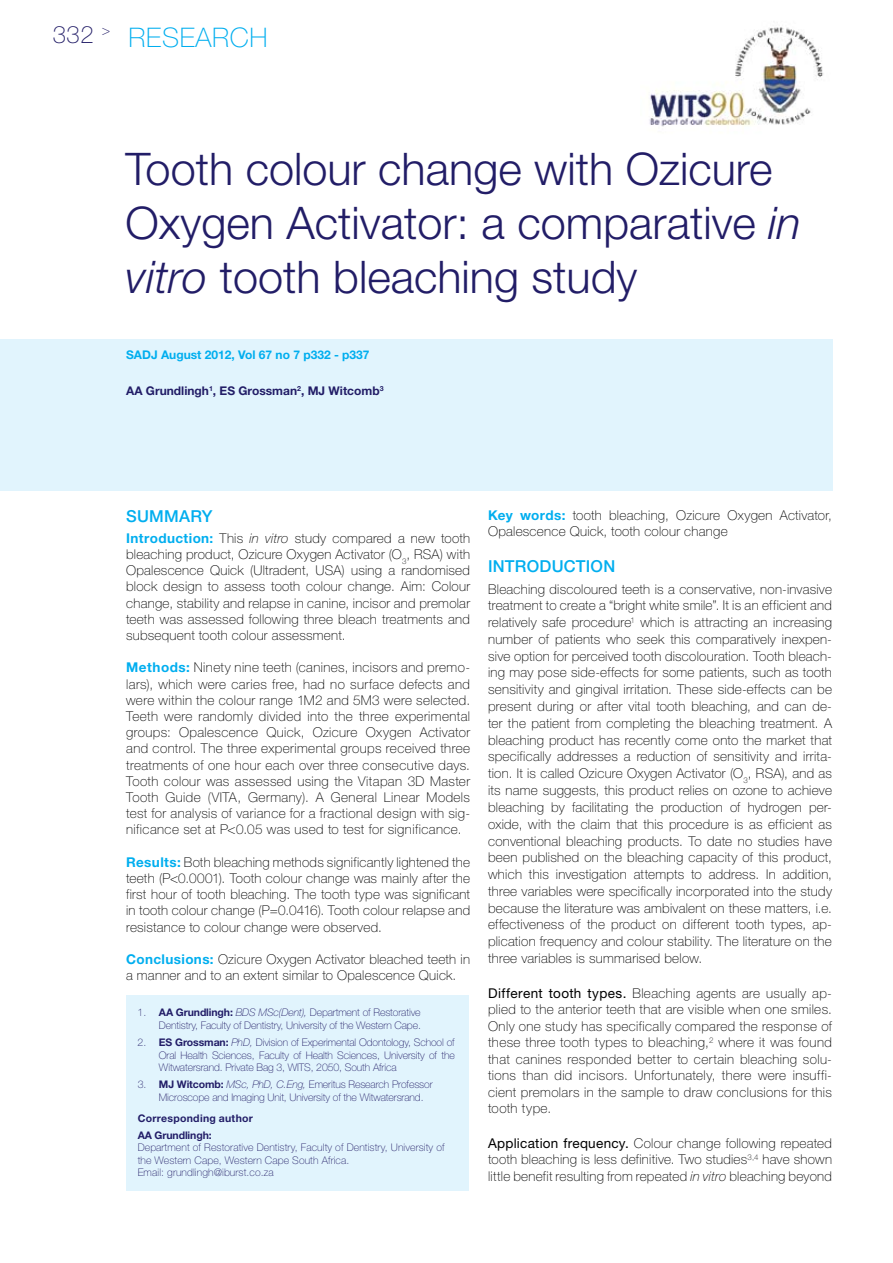
<style>
.page{position:relative;width:893px;height:1263px;background:#fff}
.page>*{position:absolute;margin:0;border:0;box-sizing:border-box;transform-origin:0 0}
.t1{font:300 45px/54px "Helvetica Neue LT Std";color:#221d67}
.t2{font:100 27px "Helvetica Neue LT Std";letter-spacing:.1em;color:#00aeef}
.t3{font:500 16.5px "Helvetica Neue LT Std";letter-spacing:.01em;color:#00aeef}
.t4{font:100 13.5px/16.2px "Helvetica Neue LT Std";letter-spacing:.02em;color:#000;text-align:justify}
.t5{font:700 12px "Helvetica Neue LT Std";color:#221d67}
.t6{font:700 12px "Helvetica Neue LT Std";color:#00aeef}
.t7{font:100 10.5px/12.6px "Helvetica Neue LT Std";letter-spacing:-.01em;color:#221d67;text-align:right}
.t8{font:100 10.5px/12.6px "Helvetica Neue LT Std";letter-spacing:.01em;color:#221d67}
.t9{font:700 10.5px/16.8px "Helvetica Neue LT Std";letter-spacing:.025em;color:#221d67}
.s1{font-size:24px;color:#221d67}
.s2{font-style:italic}
.s3{font-weight:700;color:#00aeef}
.s4{font-weight:700}
.s5{font-weight:400}
</style>
<div class="page">
<div style="left:0;top:339px;width:832px;height:151px;background:#e1f4fd"></div>
<div style="left:126px;top:995px;width:343px;height:196px;background:#e1f4fd"></div>
<img style="left:649px;top:27px;width:175px;height:100px">
<h2 class="t2" style="left:53px;top:22px;width:162px"><span class="s1">332</span> <sup>&gt;</sup> research</h2>
<h1 class="t1" style="left:126px;top:141px;width:677px">Tooth colour change with Ozicure<br>Oxygen Activator: a comparative <span class="s2">in vitro</span> tooth bleaching study</h1>
<p class="t6" style="left:126px;top:347px;width:245px">SADJ August 2012, Vol 67 no 7 p332 - p337</p>
<p class="t5" style="left:126px;top:383px;width:259px">AA Grundlingh<sup>1</sup>, ES Grossman<sup>2</sup>, MJ Witcomb<sup>3</sup></p>
<p class="t3" style="left:126px;top:506px;width:88px">SU MMARY</p>
<p class="t4" style="left:126px;top:530px;width:345px"><span class="s3">Introduction:</span> This <span class="s2">in vitro</span> study compared a new tooth bleaching product, Ozicure Oxygen Activator (O<sub>3</sub>, RSA) with Opalescence Quick (Ultradent, USA) using a randomised block design to assess tooth colour change. Aim: Colour change, stability and relapse in canine, incisor and premolar teeth was assessed following three bleach treatments and subsequent tooth colour assessment.</p>
<p class="t4" style="left:126px;top:659px;width:345px"><span class="s3">Methods:</span> Ninety nine teeth (canines, incisors and premo&shy;lars), which were caries free, had no surface defects and were within the colour range 1M2 and 5M3 were selected.<br>Teeth were randomly divided into the three experimental groups: Opalescence Quick, Ozicure Oxygen Activator and control. The three experimental groups received three treatments of one hour each over three consecutive days.<br>Tooth colour was assessed using the Vitapan 3D Master Tooth Guide (VITA, Germany). A General Linear Models test for analysis of variance for a fractional design with sig&shy;nificance set at P&lt;0.05 was used to test for significance.</p>
<p class="t4" style="left:126px;top:854px;width:346px"><span class="s3">Results:</span> Both bleaching methods significantly lightened the teeth (P&lt;0.0001). Tooth colour change was mainly after the first hour of tooth bleaching. The tooth type was significant in tooth colour change (P=0.0416). Tooth colour relapse and resistance to colour change were observed.</p>
<p class="t4" style="left:126px;top:951px;width:345px"><span class="s3">Conclusions:</span> Ozicure Oxygen Activator bleached teeth in a manner and to an extent similar to Opalescence Quick.</p>
<p class="t7" style="left:138px;top:1006px;width:285px">1. <span class="s4">AA Grundlingh:</span> <span class="s2">BDS MSc(Dent),</span> Department of Restorative<br>Dentistry, Faculty of Dentistry, University of the Western Cape.</p>
<p class="t7" style="left:159px;top:1036px;width:297px;text-align:justify;text-indent:-21px">2. <span class="s4">ES Grossman:</span> <span class="s2">PhD,</span> Division of Experimental Odontology, School of Oral Health Sciences, Faculty of Health Sciences, University of the Witwatersrand. Private Bag 3, WITS, 2050, South Africa</p>
<p class="t7" style="left:159px;top:1078px;width:275px;text-align:left;text-indent:-21px">3. <span class="s4">MJ Witcomb:</span> <span class="s2">MSc, PhD, C.Eng,</span> Emeritus Research Professor<br>Microscope and Imaging Unit, University of the Witwatersrand.</p>
<p class="t9" style="left:138px;top:1109px;width:117px">Corresponding author<br>AA Grundlingh:</p>
<p class="t8" style="left:138px;top:1141px;width:309px">Department of Restorative Dentistry, Faculty of Dentistry, University of the Western Cape, Western Cape South Africa.<br>Email: grundlingh@iburst.co.za</p>
<p class="t4" style="left:488px;top:507px;width:345px"><span class="s3">Key words:</span> tooth bleaching, Ozicure Oxygen Activator,<br>Opalescence Quick, tooth colour change</p>
<p class="t3" style="left:488px;top:557px;width:52px">INTRODU</p>
<p class="t3" style="left:564px;top:557px;width:33px">CTION</p>
<p class="t4" style="left:488px;top:580px;width:345px;line-height:16.8px">Bleaching discoloured teeth is a conservative, non-invasive treatment to create a “bright white smile”. It is an efficient and relatively safe procedure<sup>1</sup> which is attracting an increasing number of patients who seek this comparatively inexpen&shy;sive option for perceived tooth discolouration. Tooth bleach&shy;ing may pose side-effects for some patients, such as tooth sensitivity and gingival irritation. These side-effects can be present during or after vital tooth bleaching, and can de&shy;ter the patient from completing the bleaching treatment. A bleaching product has recently come onto the market that specifically addresses a reduction of sensitivity and irrita&shy;tion. It is called Ozicure Oxygen Activator (O<sub>3</sub>, RSA), and as its name suggests, this product relies on ozone to achieve bleaching by facilitating the production of hydrogen per&shy;oxide, with the claim that this procedure is as efficient as conventional bleaching products. To date no studies have been published on the bleaching capacity of this product, which this investigation attempts to address. In addition, three variables were specifically incorporated into the study because the literature was ambivalent on these matters, i.e. effectiveness of the product on different tooth types, ap&shy;plication frequency and colour stability. The literature on the three variables is summarised below.</p>
<p class="t4" style="left:488px;top:984px;width:345px"><span class="s5">Different tooth types.</span> Bleaching agents are usually ap&shy;plied to the anterior teeth that are visible when one smiles.<br>Only one study has specifically compared the response of these three tooth types to bleaching,<sup>2</sup> where it was found that canines responded better to certain bleaching solu&shy;tions than did incisors. Unfortunately, there were insuffi&shy;cient premolars in the sample to draw conclusions for this tooth type.</p>
<p class="t4" style="left:488px;top:1134px;width:345px"><span class="s5">Application frequency.</span> Colour change following repeated tooth bleaching is less definitive. Two studies<sup>3,4</sup> have shown little benefit resulting from repeated <span class="s2">in vitro</span> bleaching beyond</p>
</div>
